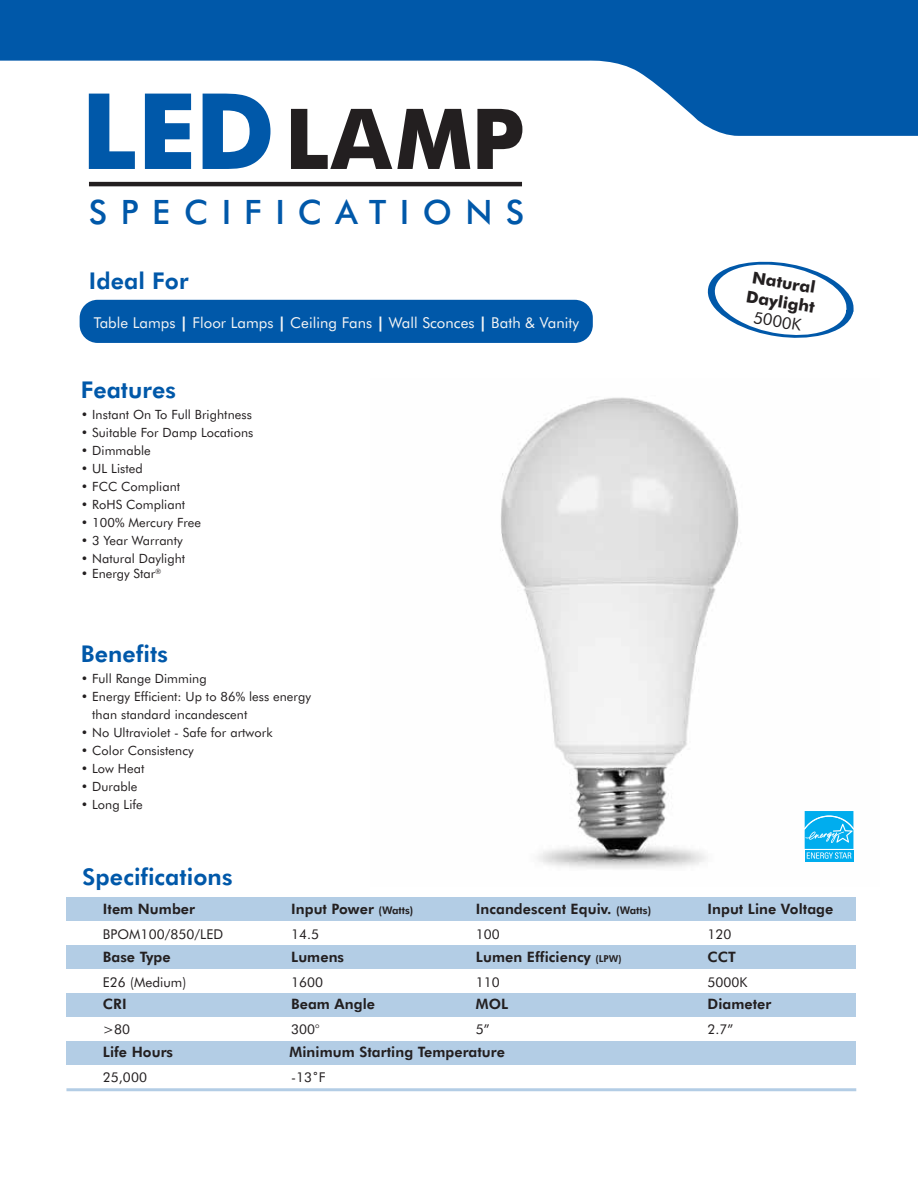
<style>
.page{position:relative;width:918px;height:1188px;background:#fff}
.page>*{position:absolute;margin:0;border:0;box-sizing:border-box;transform-origin:0 0}
.t1{font:700 84px "Futura BT";color:#231f20}
.t2{font:500 33.6px "Futura BT";letter-spacing:.4em;color:#0058a9}
.t3{font:800 23.1px "Futura BT";letter-spacing:.005em;color:#0058a9}
.t4{font:700 16.35px/19.6px "Futura BT";color:#231f20}
.t5{font:16.35px "Futura BT";color:#231f20}
.t6{font:15px "Futura BT";letter-spacing:.005em;color:#f5f5f5}
.t7{font:800 14.4px "Futura BT";letter-spacing:.005em;color:#231f20}
.t8{font:13.5px "Futura BT";letter-spacing:.005em;color:#231f20}
.t9{font:12.75px/18px "Futura BT";letter-spacing:.005em;color:#231f20}
.s1{font-size:105.45px;color:#0058a9}
.s2{font-weight:700}
.s3{font-size:10.5px}
.s4{font-size:9.6px}
</style>
<div class="page">
<img style="left:501px;top:397px;width:238px;height:472px">
<hr style="left:66px;top:1088px;width:790px;height:3px;background:#0058a9">
<div style="left:66px;top:897px;width:790px;height:24px;background:#b3cde5"></div>
<div style="left:66px;top:945px;width:790px;height:24px;background:#b3cde5"></div>
<div style="left:66px;top:993px;width:790px;height:24px;background:#b3cde5"></div>
<div style="left:66px;top:1041px;width:790px;height:24px;background:#b3cde5"></div>
<div style="left:80px;top:300px;width:513px;height:43px;background:#0058a9;border-radius:18px"></div>
<svg style="left:804px;top:811px;width:50px;height:51px;background:#2ebbf0"></svg>
<hr style="left:89px;top:182px;width:433px;height:4px;background:#231f20">
<svg style="left:0;top:0;width:918px;height:136px;fill:#0058a9"></svg>
<svg style="left:707px;top:261px;width:147px;height:77px"></svg>
<h1 class="t1" style="left:81px;top:88px;width:445px"><span class="s1">LED</span>LAMP</h1>
<h2 class="t2" style="left:89px;top:191px;width:437px">SPECIFICATIONS</h2>
<h3 class="t3" style="left:89px;top:267px;width:101px">Ideal For</h3>
<p class="t6" style="left:94px;top:314px;width:487px">Table Lamps <span class="s2">|</span> Floor Lamps <span class="s2">|</span> Ceiling Fans <span class="s2">|</span> Wall Sconces <span class="s2">|</span> Bath &amp; Vanity</p>
<h3 class="t3" style="left:81px;top:376px;width:97px">Features</h3>
<p class="t9" style="left:81px;top:405px;width:173px">• Instant On To Full Brightness</p>
<p class="t9" style="left:81px;top:423px;width:174px">• Suitable For Damp Locations</p>
<p class="t9" style="left:81px;top:441px;width:72px">• Dimmable</p>
<p class="t9" style="left:81px;top:459px;width:63px">• UL Listed</p>
<p class="t9" style="left:81px;top:477px;width:101px">• FCC Compliant</p>
<p class="t9" style="left:81px;top:495px;width:106px">• RoHS Compliant</p>
<p class="t9" style="left:81px;top:513px;width:122px">• 100% Mercury Free</p>
<p class="t9" style="left:81px;top:531px;width:104px">• 3 Year Warranty</p>
<p class="t9" style="left:81px;top:565px;width:82px">• Energy Star<sup>®</sup></p>
<p class="t9" style="left:81px;top:549px;width:106px">• Natural Daylight</p>
<h3 class="t3" style="left:81px;top:639px;width:89px">Benefits</h3>
<p class="t9" style="left:81px;top:669px;width:127px">• Full Range Dimming</p>
<p class="t9" style="left:92px;top:687px;width:220px;text-indent:-11px">• Energy Efficient: Up to 86% less energy than standard incandescent</p>
<p class="t9" style="left:81px;top:723px;width:193px">• No Ultraviolet - Safe for artwork</p>
<p class="t9" style="left:81px;top:741px;width:114px">• Color Consistency</p>
<p class="t9" style="left:81px;top:759px;width:65px">• Low Heat</p>
<p class="t9" style="left:81px;top:777px;width:58px">• Durable</p>
<p class="t9" style="left:81px;top:795px;width:64px">• Long Life</p>
<h3 class="t3" style="left:82px;top:862px;width:152px">Specifications</h3>
<p class="t7" style="left:103px;top:900px;width:94px">Item Number</p>
<p class="t7" style="left:291px;top:900px;width:124px">Input Power <span class="s3">(Watts)</span></p>
<p class="t7" style="left:476px;top:900px;width:177px">Incandescent Equiv. <span class="s3">(Watts)</span></p>
<p class="t8" style="left:103px;top:926px;width:122px">BPOM100/850/LED</p>
<p class="t8" style="left:291px;top:926px;width:29px">14.5</p>
<p class="t8" style="left:476px;top:926px;width:25px">100</p>
<p class="t4" style="left:751px;top:267px;width:71px;rotate:9deg">Natural<br>Daylight</p>
<p class="t5" style="left:755px;top:307px;width:50px;rotate:9deg">5000K</p>
<p class="t7" style="left:708px;top:900px;width:127px">Input Line Voltage</p>
<p class="t8" style="left:708px;top:926px;width:26px">120</p>
<p class="t7" style="left:476px;top:948px;width:147px">Lumen Efficiency <span class="s4">(LPW)</span></p>
<p class="t7" style="left:708px;top:948px;width:30px">CCT</p>
<p class="t7" style="left:291px;top:948px;width:54px">Lumens</p>
<p class="t7" style="left:291px;top:995px;width:85px">Beam Angle</p>
<p class="t7" style="left:708px;top:995px;width:65px">Diameter</p>
<p class="t7" style="left:103px;top:948px;width:69px">Base Type</p>
<p class="t8" style="left:103px;top:974px;width:85px">E26 (Medium)</p>
<p class="t8" style="left:708px;top:974px;width:42px">5000K</p>
<p class="t8" style="left:291px;top:974px;width:33px">1600</p>
<p class="t8" style="left:476px;top:974px;width:25px">110</p>
<p class="t7" style="left:103px;top:995px;width:25px">CRI</p>
<p class="t7" style="left:103px;top:1043px;width:72px">Life Hours</p>
<p class="t8" style="left:103px;top:1069px;width:46px">25,000</p>
<p class="t7" style="left:476px;top:995px;width:34px">MOL</p>
<p class="t7" style="left:290px;top:1043px;width:217px">Minimum Starting Temperature</p>
<p class="t8" style="left:291px;top:1021px;width:30px">300°</p>
<p class="t8" style="left:708px;top:1021px;width:27px">2.7”</p>
<p class="t8" style="left:103px;top:1021px;width:29px">&gt;80</p>
<p class="t8" style="left:476px;top:1021px;width:15px">5”</p>
<p class="t8" style="left:291px;top:1069px;width:36px">-13˚F</p>
</div>
